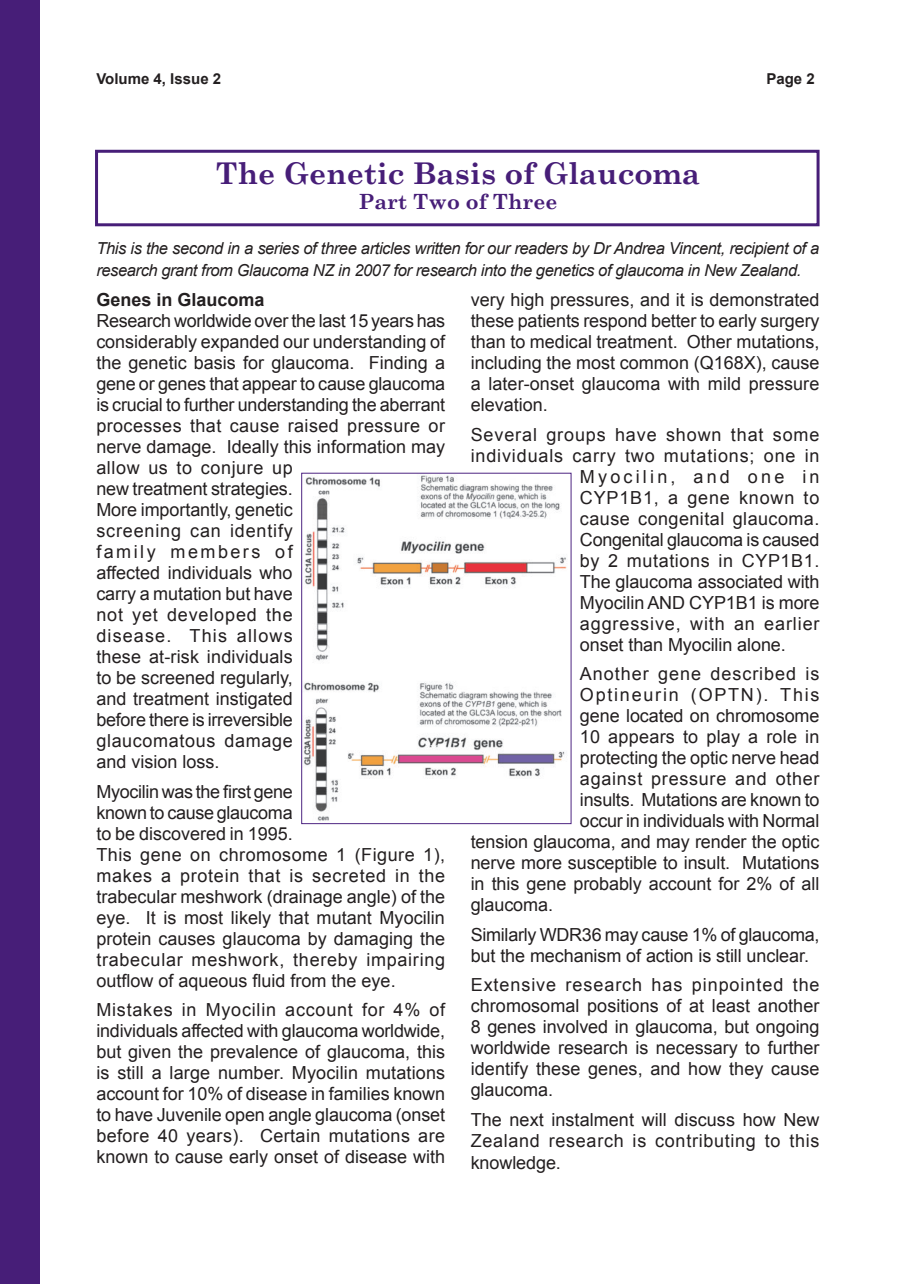
<style>
.page{position:relative;width:917px;height:1284px;background:#fff}
.page>*{position:absolute;margin:0;border:0;box-sizing:border-box;transform-origin:0 0}
.t1{font:700 30px "Century Schoolbook";color:#471e78}
.t2{font:700 21px "Century Schoolbook";color:#471e78}
.t3{font:18px/21px "Arial";color:#231f20;text-align:justify}
.t4{font:18px "Arial";letter-spacing:.05em;color:#231f20}
.t5{font:18px "Arial";letter-spacing:.045em;color:#231f20}
.t6{font:18px "Arial";letter-spacing:.025em;color:#231f20}
.t7{font:18px "Arial";letter-spacing:.04em;color:#231f20}
.t8{font:18px "Arial";letter-spacing:.055em;color:#231f20}
.t9{font:18px "Arial";letter-spacing:.035em;color:#231f20}
.t10{font:18px "Arial";letter-spacing:.095em;color:#231f20}
.t11{font:18px "Arial";letter-spacing:.18em;color:#231f20}
.t12{font:700 18px "Arial";color:#231f20}
.t13{font:italic 16.5px/21.8px "Arial";letter-spacing:-.025em;color:#231f20}
.t14{font:700 15px "Arial";color:#231f20}
</style>
<div class="page">
<div style="left:0;top:0;width:40px;height:1284px;background:#471e78"></div>
<div style="left:95px;top:150px;width:724px;height:76px;border:3px solid #471e78"></div>
<img style="left:304px;top:475px;width:263px;height:346px">
<div style="left:301px;top:473px;width:270px;height:351px;border:1px solid #4e2582"></div>
<p class="t14" style="left:96px;top:71px;width:126px">Volume 4, Issue 2</p>
<p class="t14" style="left:766px;top:71px;width:50px">Page 2</p>
<h1 class="t1" style="left:216px;top:155px;width:485px">The Genetic Basis of Glaucoma</h1>
<p class="t2" style="left:358px;top:189px;width:200px">Part Two of Three</p>
<p class="t13" style="left:96px;top:238px;width:724px">This is the second in a series of three articles written for our readers by Dr Andrea Vincent, recipient of a research grant from Glaucoma NZ in 2007 for research into the genetics of glaucoma in New Zealand.</p>
<p class="t12" style="left:96px;top:290px;width:170px">Genes in Glaucoma</p>
<p class="t3" style="left:96px;top:311px;width:350px;text-align:left">Research worldwide over the last 15 years has considerably expanded our understanding of the genetic basis for glaucoma. Finding a gene or genes that appear to cause glaucoma is crucial to further understanding the aberrant processes that cause raised pressure or nerve damage. Ideally this information may allow us to conjure up<br>new treatment strategies.<br>More importantly, genetic<br>screening can identify<br>family members of<br>affected individuals who<br>carry a mutation but have<br>not yet developed the<br>disease. This allows<br>these at-risk individuals<br>to be screened regularly,<br>and treatment instigated<br>before there is irreversible<br>glaucomatous damage<br>and vision loss.</p>
<p class="t3" style="left:96px;top:781px;width:350px;text-align:left">Myocilin was the first gene<br>known to cause glaucoma<br>to be discovered in 1995.<br>This gene on chromosome 1 (Figure 1), makes a protein that is secreted in the trabecular meshwork (drainage angle) of the eye. It is most likely that mutant Myocilin protein causes glaucoma by damaging the trabecular meshwork, thereby impairing outflow of aqueous fluid from the eye.</p>
<p class="t3" style="left:96px;top:1000px;width:350px">Mistakes in Myocilin account for 4% of individuals affected with glaucoma worldwide, but given the prevalence of glaucoma, this is still a large number. Myocilin mutations account for 10% of disease in families known to have Juvenile open angle glaucoma (onset before 40 years). Certain mutations are known to cause early onset of disease with</p>
<p class="t3" style="left:470px;top:290px;width:350px">very high pressures, and it is demonstrated these patients respond better to early surgery than to medical treatment. Other mutations, including the most common (Q168X), cause a later-onset glaucoma with mild pressure elevation.</p>
<p class="t4" style="left:470px;top:425px;width:350px">Several groups have shown that some</p>
<p class="t5" style="left:470px;top:446px;width:350px">individuals carry two mutations; one in</p>
<p class="t11" style="left:580px;top:467px;width:241px">Myocilin, and one in</p>
<p class="t5" style="left:580px;top:488px;width:241px">CYP1B1, a gene known to</p>
<p class="t6" style="left:580px;top:509px;width:241px">cause congenital glaucoma.</p>
<p class="t3" style="left:580px;top:529px;width:241px">Congenital glaucoma is caused</p>
<p class="t9" style="left:580px;top:551px;width:241px">by 2 mutations in CYP1B1.</p>
<p class="t3" style="left:580px;top:571px;width:241px">The glaucoma associated with</p>
<p class="t3" style="left:580px;top:592px;width:241px">Myocilin AND CYP1B1 is more</p>
<p class="t4" style="left:580px;top:614px;width:241px">aggressive, with an earlier</p>
<p class="t3" style="left:580px;top:634px;width:207px">onset than Myocilin alone.</p>
<p class="t8" style="left:580px;top:664px;width:241px">Another gene described is</p>
<p class="t10" style="left:580px;top:685px;width:241px">Optineurin (OPTN). This</p>
<p class="t3" style="left:580px;top:706px;width:241px">gene located on chromosome</p>
<p class="t3" style="left:580px;top:727px;width:241px">10 appears to play a role in</p>
<p class="t3" style="left:580px;top:748px;width:241px">protecting the optic nerve head</p>
<p class="t7" style="left:580px;top:769px;width:241px">against pressure and other</p>
<p class="t3" style="left:580px;top:790px;width:241px">insults. Mutations are known to</p>
<p class="t3" style="left:580px;top:811px;width:241px">occur in individuals with Normal</p>
<p class="t3" style="left:470px;top:832px;width:350px">tension glaucoma, and may render the optic</p>
<p class="t3" style="left:470px;top:853px;width:350px">nerve more susceptible to insult. Mutations</p>
<p class="t3" style="left:470px;top:874px;width:350px">in this gene probably account for 2% of all</p>
<p class="t3" style="left:470px;top:895px;width:84px">glaucoma.</p>
<p class="t3" style="left:470px;top:924px;width:350px">Similarly WDR36 may cause 1% of glaucoma, but the mechanism of action is still unclear.</p>
<p class="t3" style="left:470px;top:975px;width:350px">Extensive research has pinpointed the chromosomal positions of at least another 8 genes involved in glaucoma, but ongoing worldwide research is necessary to further identify these genes, and how they cause glaucoma.</p>
<p class="t3" style="left:470px;top:1109px;width:350px">The next instalment will discuss how New Zealand research is contributing to this knowledge.</p>
</div>
